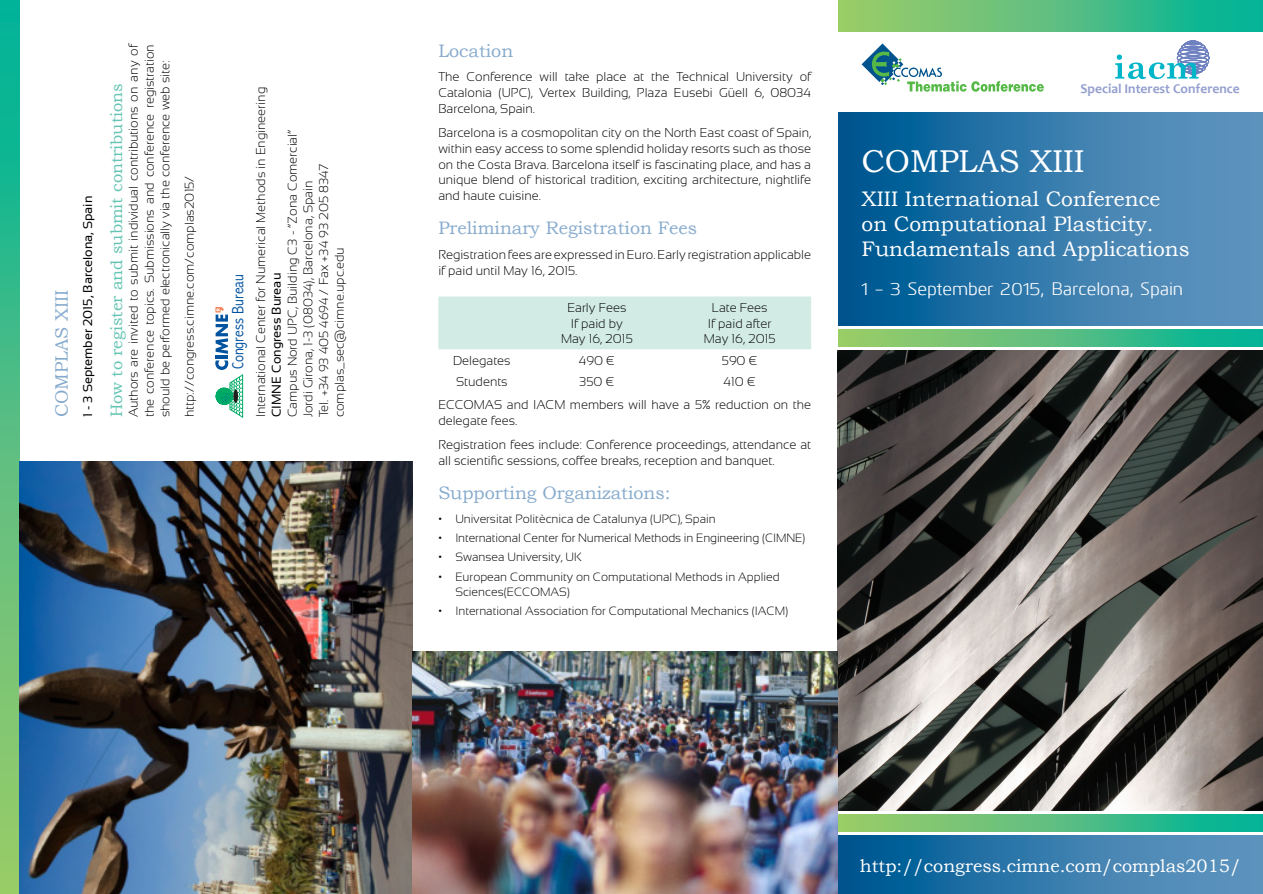
<style>
.page{position:relative;width:1263px;height:894px;background:#fff}
.page>*{position:absolute;margin:0;border:0;box-sizing:border-box;transform-origin:0 0}
._0_TIT{font:31.5px "Bookman Old Style";color:#fff}
._1_SUB{font:21px/25.2px "Bookman Old Style";color:#fff}
._2_APART{font:18px "Bookman Old Style";color:#87abcd}
._8_WEB{font:18px "Bookman Old Style";color:#fff}
._7_DATA{font:18px "Kuro";color:#fff}
._2_APART-2{font:16.5px "Bookman Old Style";color:#63c4b3}
.t1{font:300 condensed 16.35px "Abadi";color:#0153a0}
.t2{font:700 13.5px "Candara";color:#949fcf}
._3_TXT{font:300 12.75px/15.8px "Sansation";color:#000}
._3_TXT-2{font:12.75px "Sansation";color:#000}
._4_PUNTS{font:300 12px/15px "Sansation";color:#000}
.s1{font-weight:400}
</style>
<div class="page">
<div style="left:838px;top:0;width:425px;height:32px;background:linear-gradient(to right,#a7cc67,#01b29a)"></div>
<div style="left:838px;top:112px;width:425px;height:213px;background:linear-gradient(to right,#005892,#6a9bc3)"></div>
<div style="left:838px;top:835px;width:425px;height:58px;background:linear-gradient(to right,#005892,#6a9bc3)"></div>
<svg style="left:862px;top:43px;width:182px;height:49px"></svg>
<svg style="left:1115px;top:41px;width:95px;height:38px"></svg>
<div style="left:838px;top:329px;width:425px;height:17px;background:linear-gradient(to right,#a7cc67,#01b29a)"></div>
<div style="left:838px;top:814px;width:425px;height:17px;background:linear-gradient(to right,#a7cc67,#01b29a)"></div>
<div style="left:0;top:0;width:19px;height:893px;background:linear-gradient(to bottom,#00b29b,#a5cc68)"></div>
<img style="left:837px;top:350px;width:426px;height:460px">
<div style="left:438px;top:296px;width:373px;height:53px;background:#d3ebe5"></div>
<img style="left:19px;top:461px;width:393px;height:432px">
<svg style="left:215px;top:307px;width:28px;height:110px"></svg>
<img style="left:412px;top:651px;width:425px;height:242px">
<p class="_2_APART" style="left:51px;top:417px;width:129px;rotate:-90deg">COMPLAS XIII</p>
<p class="_3_TXT-2" style="left:81px;top:417px;width:223px;rotate:-90deg">1 - 3 September 2015, Barcelona, Spain</p>
<p class="_3_TXT" style="left:126px;top:417px;width:375px;text-align:justify;rotate:-90deg">Authors are invited to submit individual contributions on any of the conference topics. Submissions and conference registration should be performed electronically via the conference web site:</p>
<p class="_2_APART-2" style="left:107px;top:417px;width:335px;rotate:-90deg">How to register and submit contributions</p>
<p class="_3_TXT" style="left:181px;top:417px;width:243px;rotate:-90deg">http://congress.cimne.com/complas2015/</p>
<p class="t1" style="left:228px;top:369px;width:96px;rotate:-90deg">Congress Bureau</p>
<p class="_3_TXT" style="left:253px;top:417px;width:332px;rotate:-90deg">International Center for Numerical Methods in Engineering</p>
<p class="_3_TXT" style="left:269px;top:417px;width:289px;rotate:-90deg"><span class="s1">CIMNE Congress Bureau<br></span>Campus Nord UPC, Building C3 - “Zona Comercial” Jordi Girona, 1-3 (08034), Barcelona, Spain<br>Tel. +34 93 405 4694 / Fax +34 93 205 8347 complas_sec@cimne.upc.edu</p>
<p class="_2_APART" style="left:438px;top:40px;width:76px">Location</p>
<p class="_3_TXT" style="left:438px;top:69px;width:374px;text-align:justify">The Conference will take place at the Technical University of Catalonia (UPC), Vertex Building, Plaza Eusebi Güell 6, 08034<br>Barcelona, Spain.</p>
<p class="_3_TXT" style="left:438px;top:125px;width:374px;text-align:justify">Barcelona is a cosmopolitan city on the North East coast of Spain, within easy access to some splendid holiday resorts such as those on the Costa Brava. Barcelona itself is fascinating place, and has a unique blend of historical tradition, exciting architecture, nightlife and haute cuisine.</p>
<p class="_2_APART" style="left:438px;top:218px;width:260px">Preliminary Registration Fees</p>
<p class="_3_TXT" style="left:438px;top:246px;width:374px">Registration fees are expressed in Euro. Early registration applicable if paid until May 16, 2015.</p>
<p class="_3_TXT" style="left:561px;top:299px;width:73px;text-align:center">Early Fees<br>If paid by<br>May 16, 2015</p>
<p class="_3_TXT" style="left:704px;top:299px;width:73px;text-align:center">Late Fees<br>If paid after<br>May 16, 2015</p>
<p class="_3_TXT" style="left:453px;top:352px;width:59px">Delegates</p>
<p class="_3_TXT" style="left:579px;top:352px;width:37px">490 €</p>
<p class="_3_TXT" style="left:722px;top:352px;width:37px">590 €</p>
<p class="_3_TXT" style="left:456px;top:373px;width:53px">Students</p>
<p class="_3_TXT" style="left:579px;top:373px;width:37px">350 €</p>
<p class="_3_TXT" style="left:724px;top:373px;width:34px">410 €</p>
<p class="_3_TXT" style="left:438px;top:397px;width:374px">ECCOMAS and IACM members will have a 5% reduction on the delegate fees.</p>
<p class="_3_TXT" style="left:438px;top:437px;width:374px">Registration fees include: Conference proceedings, attendance at all scientific sessions, coffee breaks, reception and banquet.</p>
<p class="_2_APART" style="left:438px;top:483px;width:234px">Supporting Organizations:</p>
<p class="_4_PUNTS" style="left:438px;top:511px;width:279px">• Universitat Politècnica de Catalunya (UPC), Spain</p>
<p class="_4_PUNTS" style="left:438px;top:530px;width:368px">• International Center for Numerical Methods in Engineering (CIMNE)</p>
<p class="_4_PUNTS" style="left:438px;top:549px;width:145px">• Swansea University, UK</p>
<p class="_4_PUNTS" style="left:455px;top:569px;width:326px;text-indent:-17px">• European Community on Computational Methods in Applied<br>Sciences(ECCOMAS)</p>
<p class="_4_PUNTS" style="left:438px;top:603px;width:351px">• International Association for Computational Mechanics (IACM)</p>
<p class="t2" style="left:1080px;top:80px;width:161px">Special Interest Conference</p>
<p class="_0_TIT" style="left:862px;top:143px;width:225px">COMPLAS XIII</p>
<p class="_1_SUB" style="left:862px;top:186px;width:330px">XIII International Conference on Computational Plasticity.<br>Fundamentals and Applications</p>
<p class="_7_DATA" style="left:862px;top:276px;width:323px">1 - 3 September 2015, Barcelona, Spain</p>
<p class="_8_WEB" style="left:860px;top:855px;width:383px">http://congress.cimne.com/complas2015/</p>
</div>
